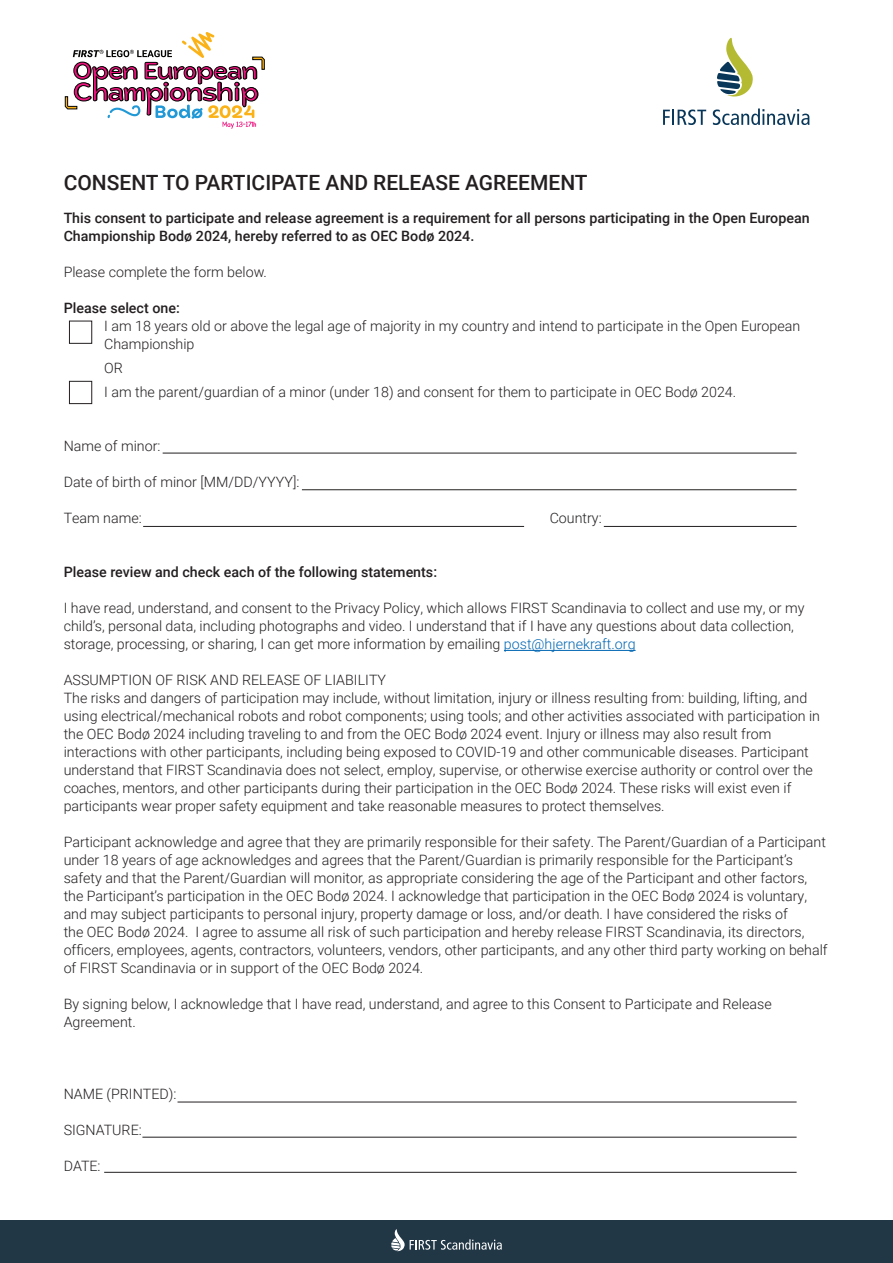
<style>
.page{position:relative;width:893px;height:1263px;background:#fff}
.page>*{position:absolute;margin:0;border:0;box-sizing:border-box;transform-origin:0 0}
.t1{font:500 21px "Roboto";color:#231f20}
.t2{font:300 14.25px/18px "Roboto";color:#231f20}
.t3{font:500 14.25px/18px "Roboto";color:#231f20}
.s1{color:#0166b3}
</style>
<div class="page">
<div style="left:0;top:1221px;width:893px;height:42px;background:#223746"></div>
<svg style="left:391px;top:1229px;width:111px;height:22px"></svg>
<svg style="left:65px;top:32px;width:200px;height:97px"></svg>
<svg style="left:717px;top:37px;width:36px;height:60px"></svg>
<svg style="left:663px;top:109px;width:43px;height:16px"></svg>
<svg style="left:713px;top:109px;width:96px;height:16px"></svg>
<hr style="left:504px;top:650px;width:132px;height:1px;background:#0166b3">
<div style="left:69px;top:321px;width:23px;height:23px;border:1px solid #231f20"></div>
<div style="left:69px;top:381px;width:23px;height:23px;border:1px solid #231f20"></div>
<hr style="left:163px;top:453px;width:634px;height:1px;background:#231f20">
<hr style="left:178px;top:1102px;width:619px;height:1px;background:#231f20">
<hr style="left:142px;top:1137px;width:655px;height:1px;background:#231f20">
<hr style="left:104px;top:1172px;width:693px;height:1px;background:#231f20">
<hr style="left:302px;top:489px;width:495px;height:1px;background:#231f20">
<hr style="left:143px;top:526px;width:381px;height:1px;background:#231f20">
<hr style="left:604px;top:526px;width:193px;height:1px;background:#231f20">
<h1 class="t1" style="left:64px;top:168px;width:526px">CONSENT TO PARTICIPATE AND RELEASE AGREEMENT</h1>
<p class="t3" style="left:64px;top:209px;width:747px">This consent to participate and release agreement is a requirement for all persons participating in the Open European<br>Championship Bodø 2024, hereby referred to as OEC Bodø 2024.</p>
<p class="t2" style="left:64px;top:263px;width:205px">Please complete the form below.</p>
<p class="t3" style="left:64px;top:299px;width:118px">Please select one:</p>
<p class="t2" style="left:104px;top:317px;width:697px">I am 18 years old or above the legal age of majority in my country and intend to participate in the Open European<br>Championship</p>
<p class="t2" style="left:104px;top:356px;width:633px;line-height:24px">OR<br>I am the parent/guardian of a minor (under 18) and consent for them to participate in OEC Bodø 2024.</p>
<p class="t2" style="left:64px;top:437px;width:98px">Name of minor:</p>
<p class="t2" style="left:64px;top:473px;width:237px">Date of birth of minor [MM/DD/YYYY]:</p>
<p class="t2" style="left:64px;top:509px;width:80px">Team name:</p>
<p class="t2" style="left:550px;top:509px;width:53px">Country:</p>
<p class="t3" style="left:64px;top:563px;width:375px">Please review and check each of the following statements:</p>
<p class="t2" style="left:64px;top:599px;width:742px">I have read, understand, and consent to the Privacy Policy, which allows FIRST Scandinavia to collect and use my, or my child’s, personal data, including photographs and video. I understand that if I have any questions about data collection, storage, processing, or sharing, I can get more information by emailing <span class="s1">post@hjernekraft.org</span></p>
<p class="t2" style="left:64px;top:671px;width:758px">ASSUMPTION OF RISK AND RELEASE OF LIABILITY<br>The risks and dangers of participation may include, without limitation, injury or illness resulting from: building, lifting, and using electrical/mechanical robots and robot components; using tools; and other activities associated with participation in the OEC Bodø 2024 including traveling to and from the OEC Bodø 2024 event. Injury or illness may also result from interactions with other participants, including being exposed to COVID-19 and other communicable diseases. Participant understand that FIRST Scandinavia does not select, employ, supervise, or otherwise exercise authority or control over the coaches, mentors, and other participants during their participation in the OEC Bodø 2024. These risks will exist even if participants wear proper safety equipment and take reasonable measures to protect themselves.</p>
<p class="t2" style="left:64px;top:833px;width:765px">Participant acknowledge and agree that they are primarily responsible for their safety. The Parent/Guardian of a Participant under 18 years of age acknowledges and agrees that the Parent/Guardian is primarily responsible for the Participant’s safety and that the Parent/Guardian will monitor, as appropriate considering the age of the Participant and other factors, the Participant’s participation in the OEC Bodø 2024. I acknowledge that participation in the OEC Bodø 2024 is voluntary, and may subject participants to personal injury, property damage or loss, and/or death. I have considered the risks of<br>the OEC Bodø 2024. I agree to assume all risk of such participation and hereby release FIRST Scandinavia, its directors, officers, employees, agents, contractors, volunteers, vendors, other participants, and any other third party working on behalf of FIRST Scandinavia or in support of the OEC Bodø 2024.</p>
<p class="t2" style="left:64px;top:995px;width:709px">By signing below, I acknowledge that I have read, understand, and agree to this Consent to Participate and Release<br>Agreement.</p>
<p class="t2" style="left:64px;top:1085px;width:114px">NAME (PRINTED):</p>
<p class="t2" style="left:64px;top:1121px;width:80px">SIGNATURE:</p>
<p class="t2" style="left:64px;top:1157px;width:38px">DATE:</p>
</div>
